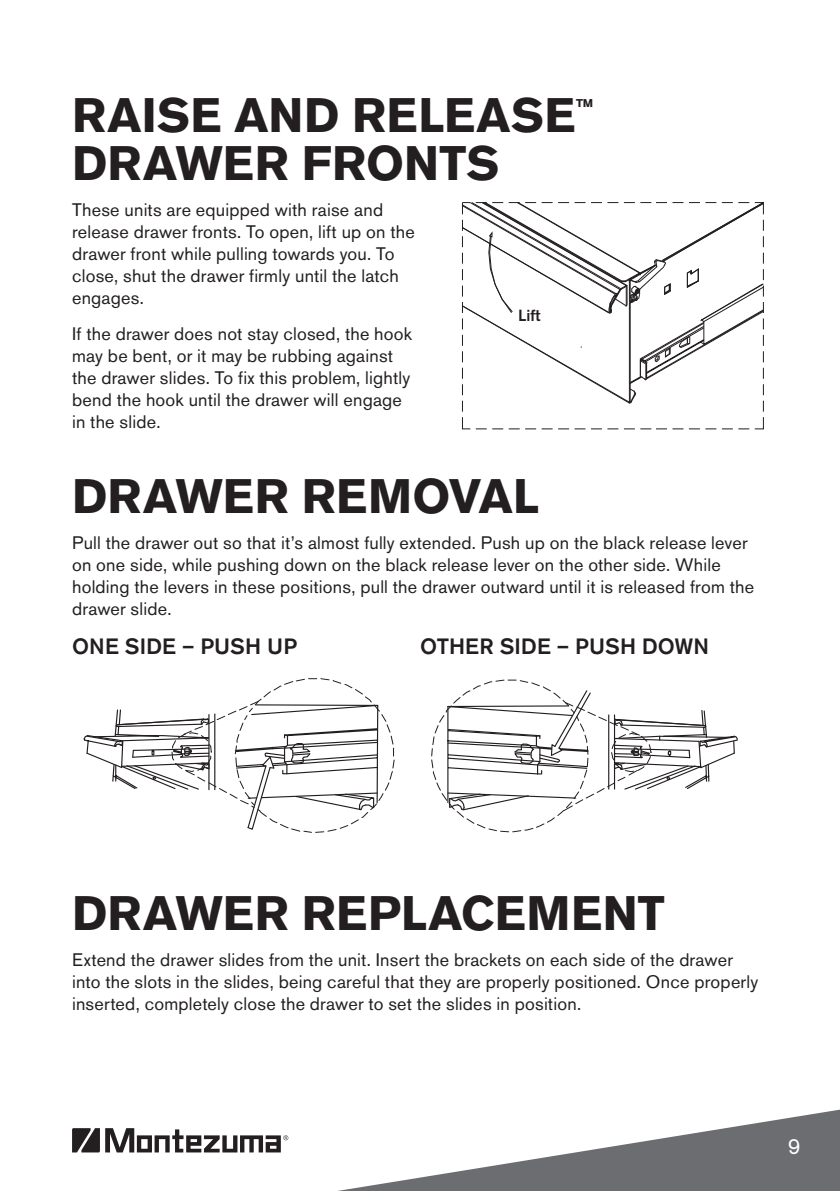
<style>
.page{position:relative;width:840px;height:1191px;background:#fff}
.page>*{position:absolute;margin:0;border:0;box-sizing:border-box;transform-origin:0 0}
.t1{font:700 48px/48px "Akzidenz Grotesk BE";letter-spacing:.01em;color:#231f20}
.t2{font:500 22px "Akzidenz Grotesk BE";letter-spacing:.01em;color:#231f20}
.t3{font:22px "Akzidenz Grotesk BE";color:#fff}
.t4{font:18px/22px "Akzidenz Grotesk BE";letter-spacing:.01em;color:#231f20}
.t5{font:500 16px "Akzidenz Grotesk BE";color:#231f20}
</style>
<div class="page">
<svg style="left:72px;top:1128px;width:154px;height:24px"></svg>
<svg style="left:226px;top:1109px;width:613px;height:82px"></svg>
<svg style="left:462px;top:202px;width:301px;height:227px"></svg>
<svg style="left:83px;top:678px;width:312px;height:155px"></svg>
<svg style="left:431px;top:679px;width:307px;height:153px"></svg>
<h1 class="t1" style="left:72px;top:92px;width:521px">RAISE AND RELEASE<sup>™<br></sup>DRAWER FRONTS</h1>
<p class="t4" style="left:72px;top:198px;width:344px">These units are equipped with raise and release drawer fronts. To open, lift up on the drawer front while pulling towards you. To close, shut the drawer firmly until the latch engages.</p>
<p class="t4" style="left:72px;top:322px;width:341px">If the drawer does not stay closed, the hook may be bent, or it may be rubbing against the drawer slides. To fix this problem, lightly bend the hook until the drawer will engage in the slide.</p>
<p class="t5" style="left:518px;top:305px;width:24px">Lift</p>
<h1 class="t1" style="left:72px;top:472px;width:468px">DRAWER REMOVAL</h1>
<p class="t4" style="left:72px;top:531px;width:683px">Pull the drawer out so that it’s almost fully extended. Push up on the black release lever on one side, while pushing down on the black release lever on the other side. While holding the levers in these positions, pull the drawer outward until it is released from the drawer slide.</p>
<p class="t2" style="left:72px;top:633px;width:226px">ONE SIDE – PUSH UP</p>
<p class="t2" style="left:420px;top:633px;width:290px">OTHER SIDE – PUSH DOWN</p>
<h1 class="t1" style="left:72px;top:890px;width:594px">DRAWER REPLACEMENT</h1>
<p class="t4" style="left:72px;top:949px;width:687px">Extend the drawer slides from the unit. Insert the brackets on each side of the drawer into the slots in the slides, being careful that they are properly positioned. Once properly inserted, completely close the drawer to set the slides in position.</p>
<p class="t3" style="left:787px;top:1133px;width:14px">9</p>
</div>
